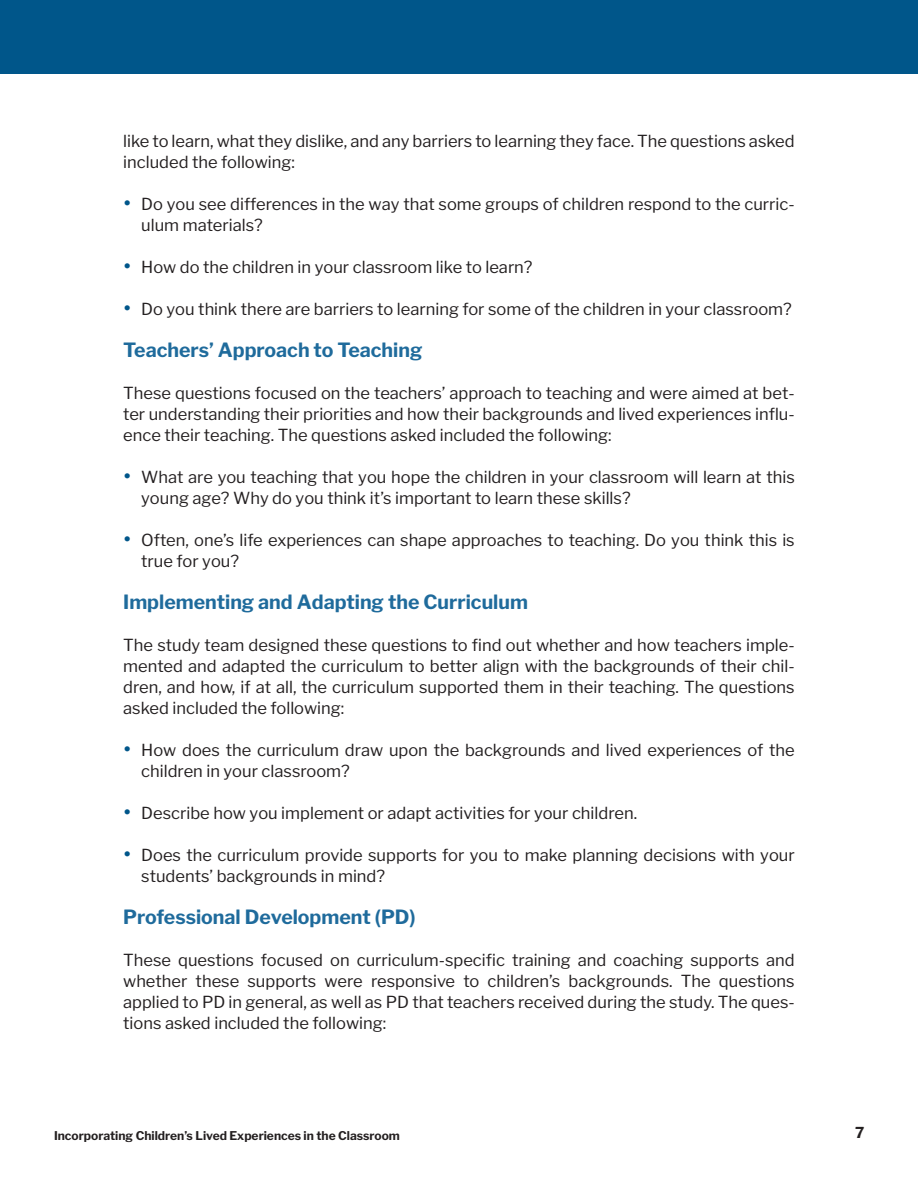
<style>
.page{position:relative;width:918px;height:1188px;background:#fff}
.page>*{position:absolute;margin:0;border:0;box-sizing:border-box;transform-origin:0 0}
.Subhead_B{font:700 19.5px "Libre Franklin";color:#1f6b9c}
.Body_Text{font:16.5px/21px "Libre Franklin";color:#231f20}
.t1{font:700 15px "Libre Franklin";color:#231f20}
.t2{font:700 12px "Libre Franklin";color:#231f20}
.s1{font-size:27px;color:#00568a}
</style>
<div class="page">
<div style="left:0;top:0;width:918px;height:74px;background:#00568a"></div>
<p class="Body_Text" style="left:123px;top:131px;width:673px">like to learn, what they dislike, and any barriers to learning they face. The questions asked included the following:</p>
<p class="Body_Text" style="left:141px;top:194px;width:655px;text-indent:-18px"><span class="s1">•</span> Do you see differences in the way that some groups of children respond to the curric&shy;ulum materials?</p>
<p class="Body_Text" style="left:123px;top:257px;width:411px"><span class="s1">•</span> How do the children in your classroom like to learn?</p>
<p class="Body_Text" style="left:123px;top:299px;width:670px"><span class="s1">•</span> Do you think there are barriers to learning for some of the children in your classroom?</p>
<p class="Subhead_B" style="left:123px;top:338px;width:301px">Teachers’ Approach to Teaching</p>
<p class="Body_Text" style="left:123px;top:383px;width:673px;text-align:justify">These questions focused on the teachers’ approach to teaching and were aimed at bet&shy;ter understanding their priorities and how their backgrounds and lived experiences influ&shy;ence their teaching. The questions asked included the following:</p>
<p class="Body_Text" style="left:141px;top:467px;width:655px;text-indent:-18px"><span class="s1">•</span> What are you teaching that you hope the children in your classroom will learn at this young age? Why do you think it’s important to learn these skills?</p>
<p class="Body_Text" style="left:141px;top:530px;width:655px;text-indent:-18px"><span class="s1">•</span> Often, one’s life experiences can shape approaches to teaching. Do you think this is true for you?</p>
<p class="Subhead_B" style="left:123px;top:590px;width:406px">Implementing and Adapting the Curriculum</p>
<p class="Body_Text" style="left:123px;top:635px;width:673px;text-align:justify">The study team designed these questions to find out whether and how teachers imple&shy;mented and adapted the curriculum to better align with the backgrounds of their chil&shy;dren, and how, if at all, the curriculum supported them in their teaching. The questions asked included the following:</p>
<p class="Body_Text" style="left:141px;top:740px;width:655px;text-indent:-18px"><span class="s1">•</span> How does the curriculum draw upon the backgrounds and lived experiences of the children in your classroom?</p>
<p class="Body_Text" style="left:123px;top:803px;width:515px"><span class="s1">•</span> Describe how you implement or adapt activities for your children.</p>
<p class="Body_Text" style="left:141px;top:845px;width:655px;text-indent:-18px"><span class="s1">•</span> Does the curriculum provide supports for you to make planning decisions with your students’ backgrounds in mind?</p>
<p class="Subhead_B" style="left:123px;top:905px;width:294px">Professional Development (PD)</p>
<p class="Body_Text" style="left:123px;top:950px;width:673px;text-align:justify">These questions focused on curriculum-specific training and coaching supports and whether these supports were responsive to children’s backgrounds. The questions applied to PD in general, as well as PD that teachers received during the study. The ques&shy;tions asked included the following:</p>
<p class="t2" style="left:54px;top:1128px;width:347px">Incorporating Children’s Lived Experiences in the Classroom</p>
<p class="t1" style="left:855px;top:1124px;width:11px">7</p>
</div>
